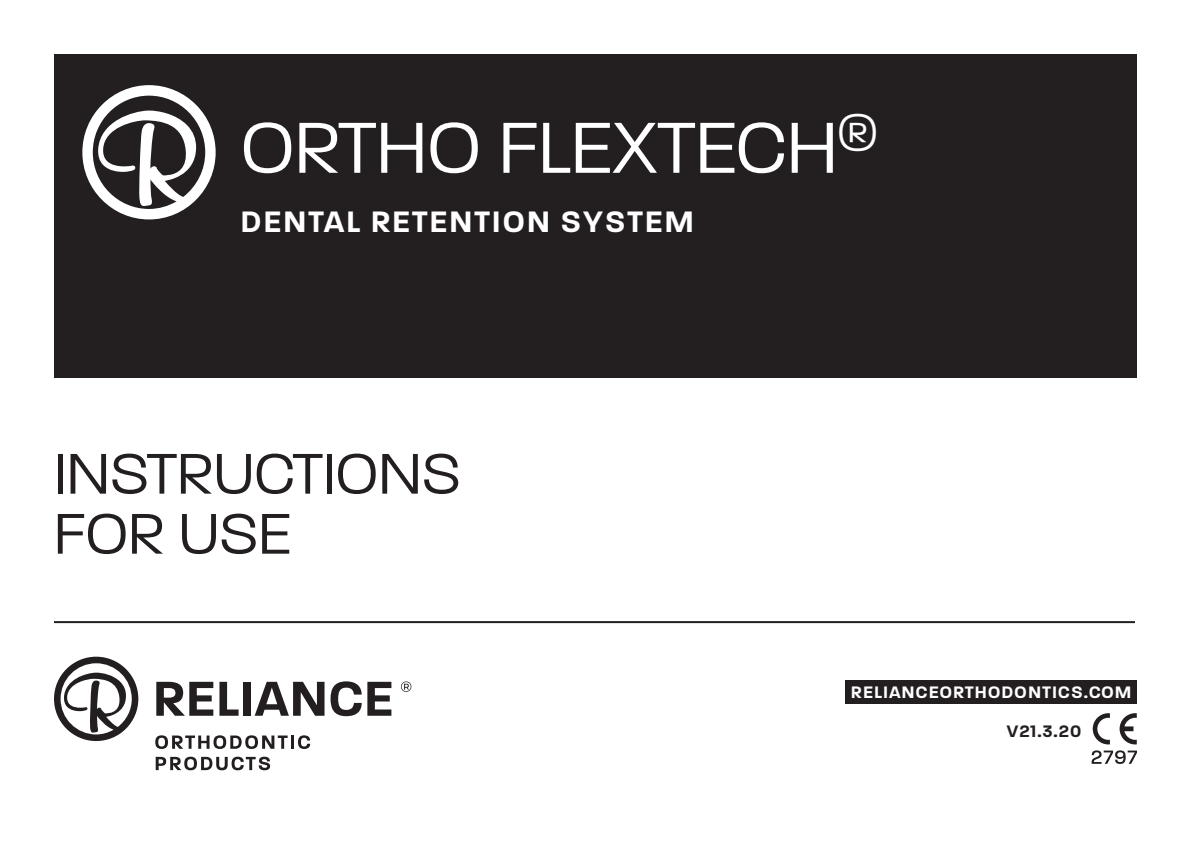
<style>
.page{position:relative;width:1191px;height:842px;background:#fff}
.page>*{position:absolute;margin:0;border:0;box-sizing:border-box;transform-origin:0 0}
.t1{font:300 78px "Paralucent";color:#fff}
.H1__Para{font:300 62px/60px "Paralucent";color:#231f20}
.t2{font:600 32px "Paralucent";letter-spacing:.05em;color:#fff}
.t3{font:600 18px "Paralucent";letter-spacing:.05em;color:#fff}
.t4{font:600 18px "Paralucent";color:#231f20}
</style>
<div class="page">
<div style="left:54px;top:54px;width:1083px;height:323px;background:#231f20"></div>
<svg style="left:82px;top:85px;width:134px;height:134px"></svg>
<svg style="left:54px;top:656px;width:84px;height:85px"></svg>
<svg style="left:155px;top:735px;width:133px;height:14px"></svg>
<hr style="left:291px;top:735px;width:3px;height:14px;background:#231f20">
<svg style="left:298px;top:735px;width:12px;height:14px"></svg>
<svg style="left:156px;top:756px;width:114px;height:14px"></svg>
<svg style="left:156px;top:682px;width:57px;height:33px"></svg>
<svg style="left:219px;top:682px;width:20px;height:33px"></svg>
<div style="left:243px;top:682px;width:8px;height:33px;background:#231f20"></div>
<svg style="left:255px;top:682px;width:69px;height:33px"></svg>
<svg style="left:331px;top:681px;width:60px;height:35px"></svg>
<svg style="left:401px;top:681px;width:10px;height:11px"></svg>
<hr style="left:54px;top:621px;width:1081px;height:2px;background:#231f20">
<div style="left:845px;top:680px;width:292px;height:23px;background:#231f20"></div>
<svg style="left:1093px;top:713px;width:17px;height:31px"></svg>
<svg style="left:1119px;top:713px;width:18px;height:31px"></svg>
<svg style="left:1092px;top:750px;width:45px;height:14px"></svg>
<p class="t1" style="left:241px;top:102px;width:639px">ORTHO FLEXTECH<sup>®</sup></p>
<p class="t2" style="left:241px;top:202px;width:455px">DENTAL RETENTION SYSTEM</p>
<p class="H1__Para" style="left:54px;top:443px;width:408px">INSTRUCTIONS<br>FOR USE</p>
<p class="t3" style="left:851px;top:681px;width:282px">RELIANCEORTHODONTICS.COM</p>
<p class="t4" style="left:1007px;top:720px;width:76px">V21.3.20</p>
</div>
